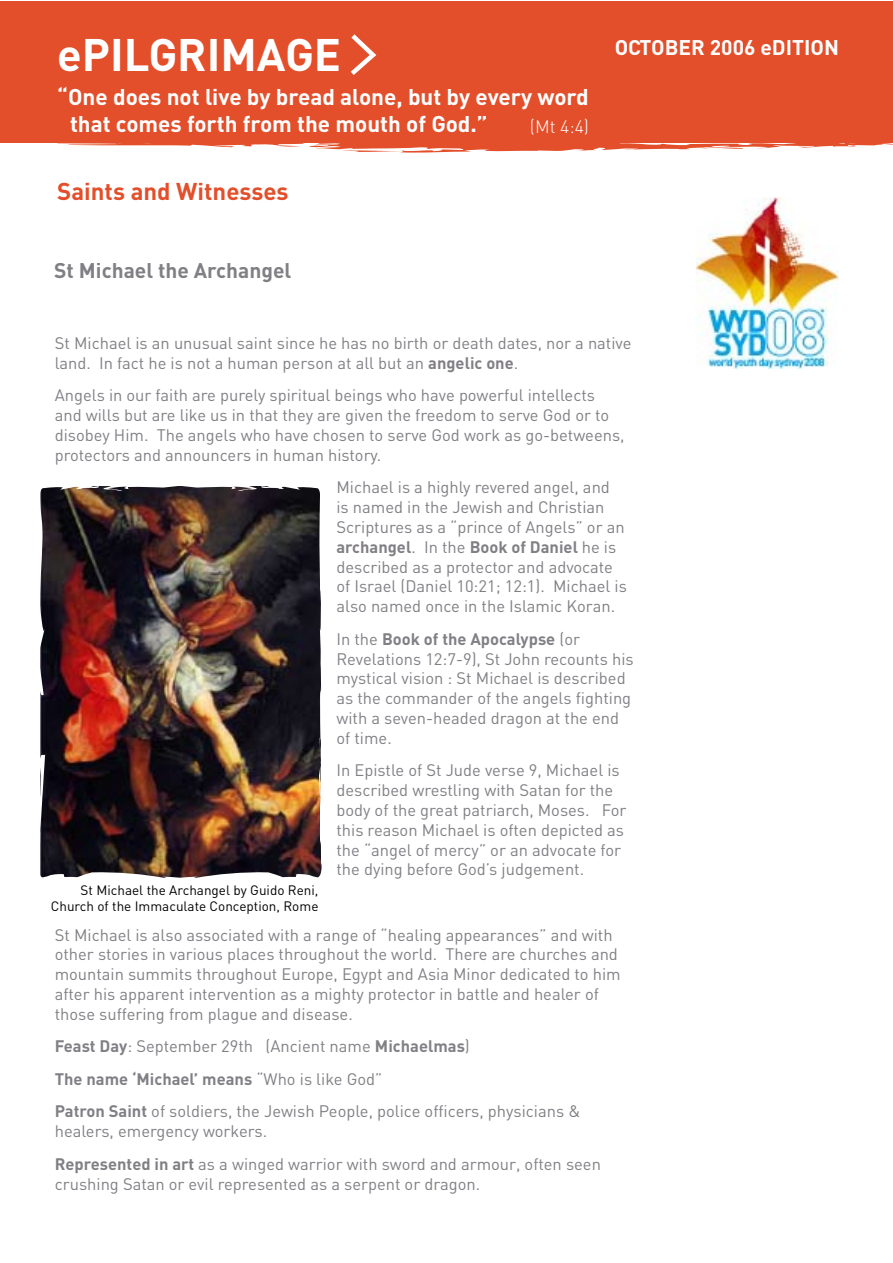
<style>
.page{position:relative;width:893px;height:1263px;background:#fff}
.page>*{position:absolute;margin:0;border:0;box-sizing:border-box;transform-origin:0 0}
.t1{font:700 45px "DIN";color:#fff}
.t2{font:700 24px "DIN";color:#e34f2a}
.t3{font:700 22.5px/27px "DIN";color:#fff}
.t4{font:700 21px "DIN";color:#817f84}
.t5{font:700 21px "DIN";color:#fff}
.t6{font:300 18px "DIN";color:#fff}
.t7{font:16.5px/19.8px "DIN";color:#817f84}
.t8{font:13.5px/16.2px "DIN";color:#000;text-align:right}
.s1{font-weight:700}
</style>
<div class="page">
<div style="left:1px;top:1px;width:892px;height:142px;background:#e34f2a"></div>
<svg style="left:0;top:131px;width:893px;height:22px"></svg>
<img style="left:696px;top:197px;width:143px;height:171px">
<img style="left:40px;top:486px;width:282px;height:392px">
<svg style="left:350px;top:34px;width:27px;height:41px"></svg>
<h1 class="t1" style="left:57px;top:25px;width:285px">ePILGRIMAGE</h1>
<h3 class="t3" style="left:70px;top:83px;width:520px;text-indent:-13px">“One does not live by bread alone, but by every word that comes forth from the mouth of God.”</h3>
<p class="t6" style="left:530px;top:114px;width:61px">(Mt 4:4)</p>
<h2 class="t2" style="left:57px;top:175px;width:233px">Saints and Witnesses</h2>
<p class="t4" style="left:54px;top:256px;width:239px">St Michael the Archangel</p>
<p class="t5" style="left:615px;top:33px;width:226px">OCTOBER 2006 eDITION</p>
<p class="t7" style="left:55px;top:333px;width:578px">St Michael is an unusual saint since he has no birth or death dates, nor a native land. In fact he is not a human person at all but an <span class="s1">angelic one</span>.</p>
<p class="t7" style="left:55px;top:385px;width:571px">Angels in our faith are purely spiritual beings who have powerful intellects and wills but are like us in that they are given the freedom to serve God or to disobey Him. The angels who have chosen to serve God work as go-betweens, protectors and announcers in human history.</p>
<p class="t7" style="left:336px;top:477px;width:292px">Michael is a highly revered angel, and<br>is named in the Jewish and Christian Scriptures as a “prince of Angels” or an <span class="s1">archangel</span>. In the <span class="s1">Book of Daniel</span> he is described as a protector and advocate of Israel (Daniel 10:21; 12:1). Michael is also named once in the Islamic Koran.</p>
<p class="t7" style="left:336px;top:628px;width:299px">In the <span class="s1">Book of the Apocalypse</span> (or Revelations 12:7-9), St John recounts his mystical vision : St Michael is described as the commander of the angels fighting with a seven-headed dragon at the end of time.</p>
<p class="t7" style="left:336px;top:760px;width:292px">In Epistle of St Jude verse 9, Michael is described wrestling with Satan for the body of the great patriarch, Moses. For this reason Michael is often depicted as the “angel of mercy” or an advocate for the dying before God’s judgement.</p>
<p class="t8" style="left:51px;top:881px;width:269px">St Michael the Archangel by Guido Reni,<br>Church of the Immaculate Conception, Rome</p>
<p class="t7" style="left:55px;top:924px;width:567px">St Michael is also associated with a range of “healing appearances” and with other stories in various places throughout the world. There are churches and mountain summits throughout Europe, Egypt and Asia Minor dedicated to him after his apparent intervention as a mighty protector in battle and healer of those suffering from plague and disease.</p>
<p class="t7" style="left:55px;top:1029px;width:527px;line-height:32.5px"><span class="s1">Feast Day</span>: September 29th (Ancient name <span class="s1">Michaelmas</span>)<br><span class="s1">The name ‘Michael’ means</span> “Who is like God”<br><span class="s1">Patron Saint</span> of soldiers, the Jewish People, police officers, physicians &amp;</p>
<p class="t7" style="left:55px;top:1114px;width:548px;line-height:32.5px">healers, emergency workers.<br><span class="s1">Represented in art</span> as a winged warrior with sword and armour, often seen</p>
<p class="t7" style="left:55px;top:1173px;width:427px">crushing Satan or evil represented as a serpent or dragon.</p>
</div>
